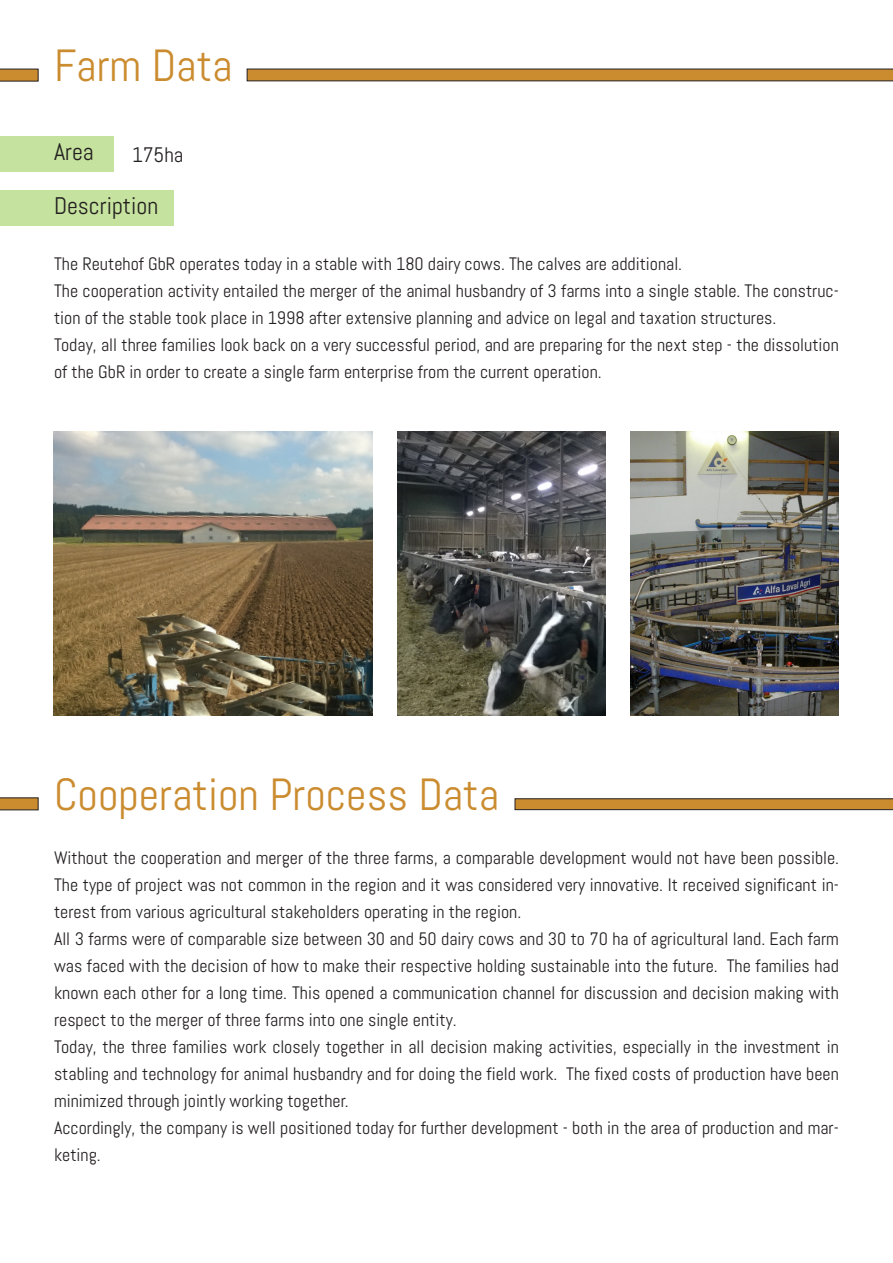
<style>
.page{position:relative;width:893px;height:1263px;background:#fff}
.page>*{position:absolute;margin:0;border:0;box-sizing:border-box;transform-origin:0 0}
.t1{font:45px "Abel";color:#cb8c30}
.t2{font:24px "Abel";color:#231f20}
.t3{font:21px "Abel";color:#231f20}
.t4{font:18px/27px "Abel";color:#231f20}
</style>
<div class="page">
<svg style="left:246px;top:68px;width:647px;height:14px;background:#b7863f"></svg>
<svg style="left:0;top:68px;width:39px;height:14px"></svg>
<div style="left:0;top:135px;width:114px;height:36px;background:#c5e29e"></div>
<div style="left:0;top:189px;width:174px;height:36px;background:#c5e29e"></div>
<img style="left:54px;top:432px;width:318px;height:284px">
<img style="left:398px;top:432px;width:207px;height:284px">
<img style="left:631px;top:432px;width:208px;height:284px">
<svg style="left:514px;top:798px;width:379px;height:13px;background:#b4843e"></svg>
<svg style="left:0;top:797px;width:39px;height:14px"></svg>
<p class="t1" style="left:54px;top:37px;width:180px">Farm Data</p>
<p class="t2" style="left:54px;top:137px;width:41px">Area</p>
<p class="t2" style="left:54px;top:191px;width:106px">Description</p>
<p class="t4" style="left:54px;top:250px;width:629px">The Reutehof GbR operates today in a stable with 180 dairy cows. The calves are additional.</p>
<p class="t4" style="left:54px;top:277px;width:786px">The cooperation activity entailed the merger of the animal husbandry of 3 farms into a single stable. The construc&shy;tion of the stable took place in 1998 after extensive planning and advice on legal and taxation structures.</p>
<p class="t4" style="left:54px;top:331px;width:786px">Today, all three families look back on a very successful period, and are preparing for the next step - the dissolution of the GbR in order to create a single farm enterprise from the current operation.</p>
<p class="t3" style="left:132px;top:141px;width:53px">175ha</p>
<p class="t1" style="left:54px;top:766px;width:447px">Cooperation Process Data</p>
<p class="t4" style="left:54px;top:844px;width:786px;text-align:justify">Without the cooperation and merger of the three farms, a comparable development would not have been possible.<br>The type of project was not common in the region and it was considered very innovative. It received significant in&shy;terest from various agricultural stakeholders operating in the region.</p>
<p class="t4" style="left:54px;top:925px;width:786px;text-align:justify">All 3 farms were of comparable size between 30 and 50 dairy cows and 30 to 70 ha of agricultural land. Each farm was faced with the decision of how to make their respective holding sustainable into the future. The families had known each other for a long time. This opened a communication channel for discussion and decision making with respect to the merger of three farms into one single entity.</p>
<p class="t4" style="left:54px;top:1033px;width:786px;text-align:justify">Today, the three families work closely together in all decision making activities, especially in the investment in stabling and technology for animal husbandry and for doing the field work. The fixed costs of production have been minimized through jointly working together.</p>
<p class="t4" style="left:54px;top:1114px;width:786px">Accordingly, the company is well positioned today for further development - both in the area of production and mar&shy;keting.</p>
</div>
